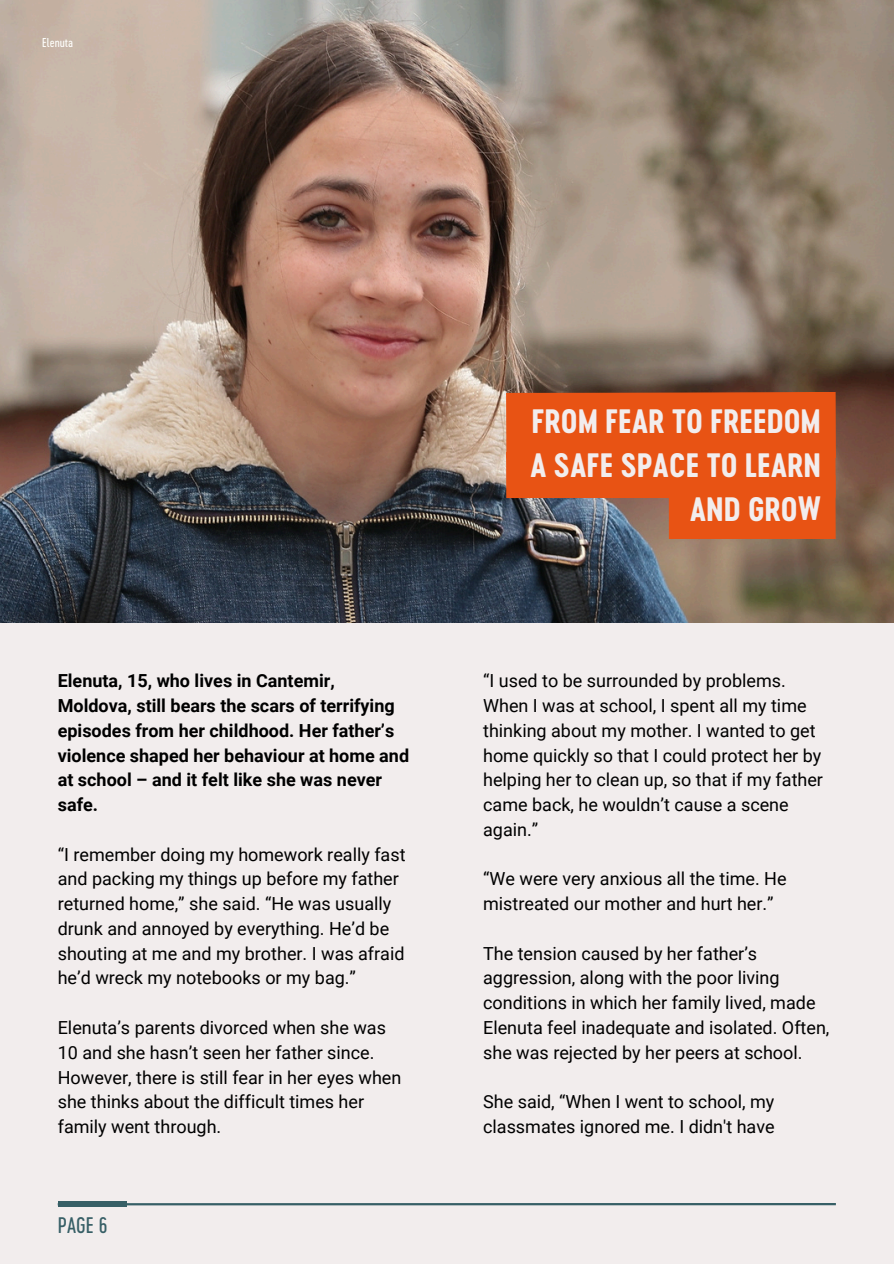
<style>
.page{position:relative;width:894px;height:1264px;background:#fff}
.page>*{position:absolute;margin:0;border:0;box-sizing:border-box;transform-origin:0 0}
.t1{font:31.5px/43.8px "Cervo Neue Bold Neue";color:#f2eded;text-align:right}
.t2{font:21px "Cervo Neue Regular Neue";color:#375f66}
.t3{font:18px/24.8px "Roboto";color:#000}
.t4{font:700 18px/24.8px "Roboto";color:#000}
.t5{font:12px "Cervo Neue Regular Neue";color:#fffffc}
</style>
<div class="page">
<div style="left:0;top:0;width:893px;height:1263px;background:#f2eded"></div>
<img style="left:0;top:0;width:893px;height:623px">
<hr style="left:58px;top:1202px;width:777px;height:3px;background:#375f66">
<div style="left:58px;top:1201px;width:68px;height:6px;background:#375f66"></div>
<div style="left:506px;top:392px;width:329px;height:106px;background:#e85314"></div>
<div style="left:668px;top:474px;width:167px;height:65px;background:#e85314"></div>
<p class="t5" style="left:42px;top:35px;width:32px">Elenuta</p>
<h4 class="t4" style="left:58px;top:668px;width:353px">Elenuta, 15, who lives in Cantemir, Moldova, still bears the scars of terrifying episodes from her childhood. Her father’s violence shaped her behaviour at home and at school – and it felt like she was never safe.</h4>
<h4 class="t3" style="left:58px;top:842px;width:349px">“I remember doing my homework really fast and packing my things up before my father returned home,” she said. “He was usually drunk and annoyed by everything. He’d be shouting at me and my brother. I was afraid he’d wreck my notebooks or my bag.”</h4>
<h2 class="t3" style="left:58px;top:1015px;width:345px">Elenuta’s parents divorced when she was 10 and she hasn’t seen her father since.<br>However, there is still fear in her eyes when she thinks about the difficult times her family went through.</h2>
<h3 class="t2" style="left:58px;top:1212px;width:51px">PAGE 6</h3>
<h1 class="t1" style="left:530px;top:399px;width:292px">FROM FEAR TO FREEDOM<br>A SAFE SPACE TO LEARN<br>AND GROW</h1>
<h4 class="t3" style="left:483px;top:668px;width:341px">“I used to be surrounded by problems.<br>When I was at school, I spent all my time thinking about my mother. I wanted to get home quickly so that I could protect her by helping her to clean up, so that if my father came back, he wouldn’t cause a scene again.”</h4>
<h4 class="t3" style="left:483px;top:866px;width:305px">“We were very anxious all the time. He mistreated our mother and hurt her.”</h4>
<h4 class="t3" style="left:483px;top:941px;width:348px">The tension caused by her father’s aggression, along with the poor living conditions in which her family lived, made Elenuta feel inadequate and isolated. Often, she was rejected by her peers at school.</h4>
<h4 class="t3" style="left:483px;top:1089px;width:293px">She said, “When I went to school, my classmates ignored me. I didn't have</h4>
</div>
